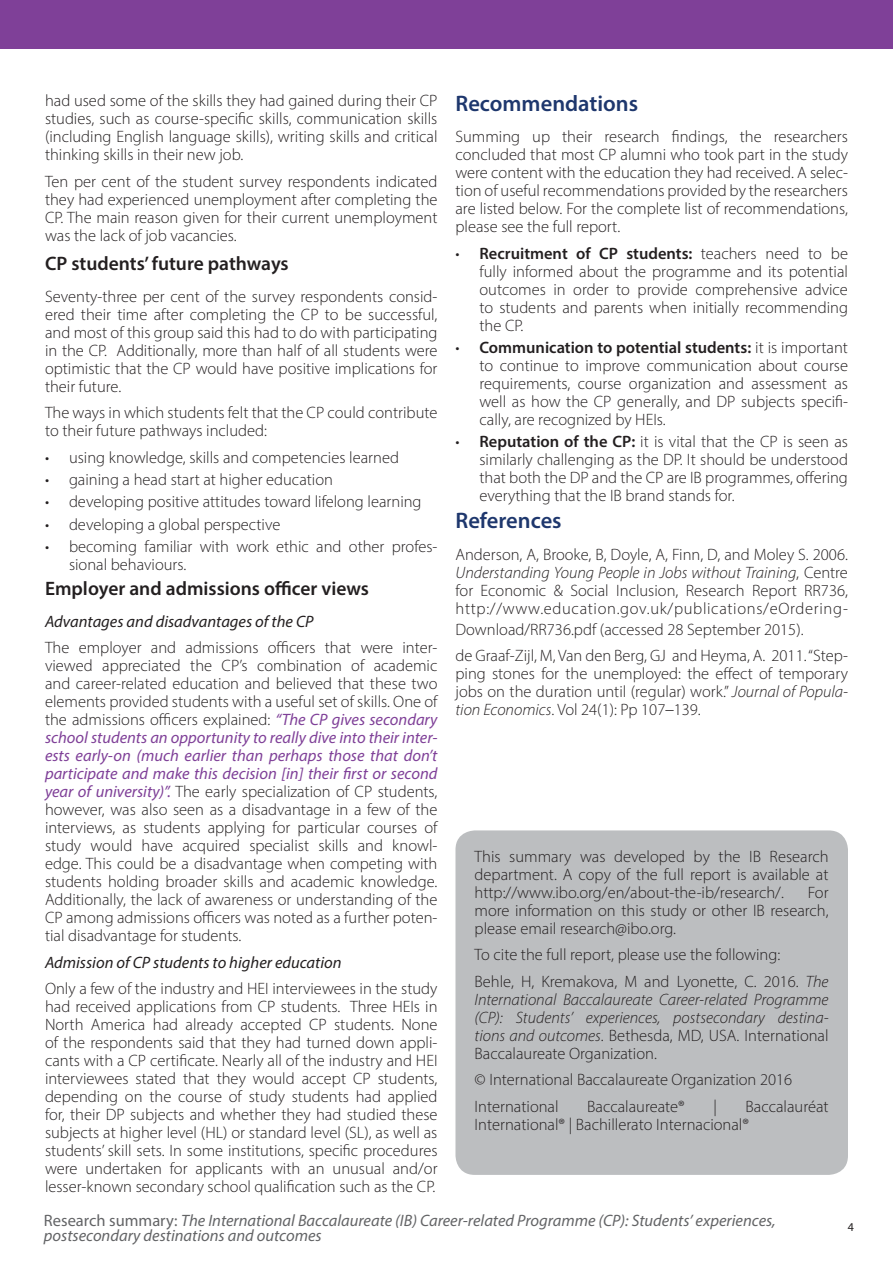
<style>
.page{position:relative;width:893px;height:1263px;background:#fff}
.page>*{position:absolute;margin:0;border:0;box-sizing:border-box;transform-origin:0 0}
.Heading_1_-_dark_blu{font:600 22.5px "Myriad Pro";color:#1e376d}
.Body_subheading{font:600 19.5px "Myriad Pro";color:#231f20}
.Main_body{font:300 16.5px/18px "Myriad Pro";color:#231f20;text-align:justify}
.Main_body-2{font:italic 300 16.5px/18px "Myriad Pro";color:#231f20;text-align:justify}
.t1{font:italic 16.5px/15px "Myriad Pro";color:#636466}
.Sub_sub_heading{font:italic 16.5px "Myriad Pro";color:#231f20}
.t2{font:12px "Myriad Pro";color:#231f20}
.s1{font-weight:400;font-style:italic;color:#7f4098}
.s2{font-weight:600}
.s3{font-style:italic}
.s4{font-family:"Calibri"}
.s5{font-style:normal}
</style>
<div class="page">
<div style="left:0;top:0;width:893px;height:48px;background:#7f4098"></div>
<div style="left:455px;top:830px;width:393px;height:345px;background:#bcbec0;border-radius:19px"></div>
<p class="Main_body" style="left:45px;top:92px;width:394px">had used some of the skills they had gained during their CP studies, such as course-specific skills, communication skills (including English language skills), writing skills and critical thinking skills in their new job.</p>
<p class="Main_body" style="left:45px;top:172px;width:394px">Ten per cent of the student survey respondents indicated they had experienced unemployment after completing the CP. The main reason given for their current unemployment was the lack of job vacancies.</p>
<p class="Body_subheading" style="left:45px;top:251px;width:245px">CP students’ future pathways</p>
<p class="Main_body" style="left:45px;top:287px;width:394px">Seventy-three per cent of the survey respondents consid&shy;ered their time after completing the CP to be successful, and most of this group said this had to do with participating in the CP. Additionally, more than half of all students were optimistic that the CP would have positive implications for their future.</p>
<p class="Main_body" style="left:45px;top:404px;width:394px">The ways in which students felt that the CP could contribute to their future pathways included:</p>
<p class="Main_body" style="left:45px;top:448px;width:355px">• using knowledge, skills and competencies learned</p>
<p class="Main_body" style="left:45px;top:470px;width:289px">• gaining a head start at higher education</p>
<p class="Main_body" style="left:45px;top:493px;width:378px">• developing positive attitudes toward lifelong learning</p>
<p class="Main_body" style="left:45px;top:515px;width:237px">• developing a global perspective</p>
<p class="Main_body" style="left:69px;top:537px;width:370px;text-indent:-24px">• becoming familiar with work ethic and other profes&shy;sional behaviours.</p>
<p class="Body_subheading" style="left:45px;top:576px;width:325px">Employer and admissions officer views</p>
<p class="Sub_sub_heading" style="left:45px;top:611px;width:270px">Advantages and disadvantages of the CP</p>
<p class="Main_body" style="left:45px;top:638px;width:394px">The employer and admissions officers that were inter&shy;viewed appreciated the CP’s combination of academic and career-related education and believed that these two elements provided students with a useful set of skills. One of the admissions officers explained: <span class="s1">“The CP gives secondary school students an opportunity to really dive into their inter&shy;ests early-on (much earlier than perhaps those that don’t participate and make this decision [in] their first or second year of university)”.</span> The early specialization of CP students, however, was also seen as a disadvantage in a few of the interviews, as students applying for particular courses of study would have acquired specialist skills and knowl&shy;edge. This could be a disadvantage when competing with students holding broader skills and academic knowledge.<br>Additionally, the lack of awareness or understanding of the CP among admissions officers was noted as a further poten&shy;tial disadvantage for students.</p>
<p class="Sub_sub_heading" style="left:45px;top:952px;width:298px">Admission of CP students to higher education</p>
<p class="Main_body" style="left:45px;top:979px;width:394px">Only a few of the industry and HEI interviewees in the study had received applications from CP students. Three HEIs in North America had already accepted CP students. None of the respondents said that they had turned down appli&shy;cants with a CP certificate. Nearly all of the industry and HEI interviewees stated that they would accept CP students, depending on the course of study students had applied for, their DP subjects and whether they had studied these subjects at higher level (HL) or standard level (SL), as well as students’ skill sets. In some institutions, specific procedures were undertaken for applicants with an unusual and/or lesser-known secondary school qualification such as the CP.</p>
<p class="Heading_1_-_dark_blu" style="left:455px;top:89px;width:184px">Recommendations</p>
<p class="Main_body" style="left:455px;top:128px;width:394px">Summing up their research findings, the researchers concluded that most CP alumni who took part in the study were content with the education they had received. A selec&shy;tion of useful recommendations provided by the researchers are listed below. For the complete list of recommendations, please see the full report.</p>
<p class="Main_body" style="left:479px;top:244px;width:370px;text-indent:-24px">• <span class="s2">Recruitment of CP students:</span> teachers need to be fully informed about the programme and its potential outcomes in order to provide comprehensive advice to students and parents when initially recommending the CP.</p>
<p class="Main_body" style="left:479px;top:338px;width:370px;text-indent:-24px">• <span class="s2">Communication to potential students:</span> it is important to continue to improve communication about course requirements, course organization and assessment as well as how the CP generally, and DP subjects specifi&shy;cally, are recognized by HEIs.</p>
<p class="Main_body" style="left:479px;top:433px;width:370px;text-indent:-24px">• <span class="s2">Reputation of the CP:</span> it is vital that the CP is seen as similarly challenging as the DP. It should be understood that both the DP and the CP are IB programmes, offering everything that the IB brand stands for.</p>
<p class="Heading_1_-_dark_blu" style="left:455px;top:506px;width:108px">References</p>
<p class="Main_body" style="left:455px;top:545px;width:394px">Anderson, A, Brooke, B, Doyle, A, Finn, D, and Moley S. 2006.<br><span class="s3">Understanding Young People in Jobs without Training</span>, Centre for Economic &amp; Social Inclusion, Research Report RR736, http://www.education.gov.uk/publications/eOrdering-</p>
<p class="Main_body" style="left:455px;top:620px;width:350px">Download/RR736.pdf (accessed 28 September 2015).</p>
<p class="Main_body" style="left:455px;top:646px;width:394px">de Graaf-Zijl, M, Van den Berg, GJ and Heyma, A. 2011. “Step&shy;ping stones for the unemployed: the effect of temporary jobs on the duration until (regular) work.” <span class="s3">Journal of Popula&shy;tion Economics</span>. Vol 24(1): Pp 107<span class="s4">‒</span>139.</p>
<p class="Main_body" style="left:475px;top:847px;width:356px">This summary was developed by the IB Research department. A copy of the full report is available at http://www.ibo.org/en/about-the-ib/research/.</p>
<p class="Main_body" style="left:475px;top:883px;width:356px;text-indent:333px">For more information on this study or other IB research, please email research@ibo.org.</p>
<p class="Main_body" style="left:475px;top:946px;width:307px">To cite the full report, please use the following:</p>
<p class="Main_body-2" style="left:475px;top:972px;width:356px"><span class="s5">Behle, H, Kremakova, M and Lyonette, C. 2016.</span> The International Baccalaureate Career-related Programme (CP): Students’ experiences, postsecondary destina&shy;tions and outcomes<span class="s5">. Bethesda, MD, USA. International Baccalaureate Organization.</span></p>
<p class="Main_body" style="left:475px;top:1071px;width:319px">© International Baccalaureate Organization 2016</p>
<p class="Main_body" style="left:475px;top:1097px;width:86px">International</p>
<p class="Main_body" style="left:587px;top:1097px;width:99px">Baccalaureate®</p>
<p class="Main_body" style="left:713px;top:1097px;width:5px">|</p>
<p class="Main_body" style="left:475px;top:1097px;width:356px;text-indent:271px">Baccalauréat<br>International® | Bachillerato Internacional®</p>
<p class="t1" style="left:44px;top:1213px;width:733px"><span class="s5">Research summary:</span> The International Baccalaureate (IB) Career-related Programme (CP): Students’ experiences, postsecondary destinations and outcomes</p>
<p class="t2" style="left:848px;top:1220px;width:8px">4</p>
</div>
